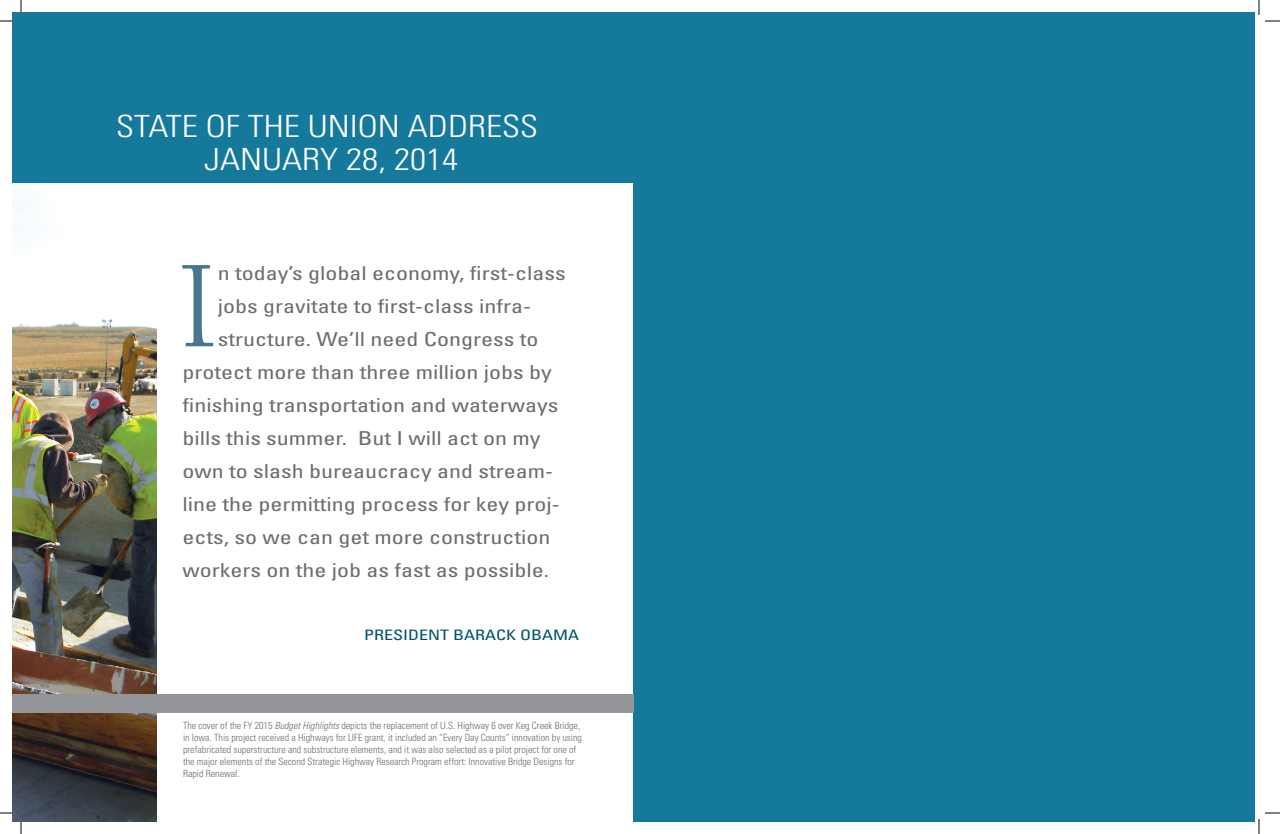
<style>
.page{position:relative;width:1280px;height:834px;background:#fff}
.page>*{position:absolute;margin:0;border:0;box-sizing:border-box;transform-origin:0 0}
.t1{font:127.9px "Berkeley";color:#48778d}
.t2{font:300 condensed 30.6px/33px "Univers";color:#fff;scale:1.18 1}
.t3{font:condensed 19.2px "Univers";color:#6c6d70;scale:1.25 1}
.t4{font:condensed 14.4px "Univers";color:#02536a;scale:1.25 1}
.t5{font:300 condensed 10px/12px "Univers";color:#6c6d70}
.s1{font-style:italic}
</style>
<div class="page">
<img style="left:12px;top:182px;width:144px;height:640px">
<div style="left:12px;top:12px;width:621px;height:170px;background:#14799b"></div>
<div style="left:633px;top:12px;width:621px;height:810px;background:#14799b"></div>
<div style="left:12px;top:694px;width:621px;height:19px;background:#939598"></div>
<svg style="left:0;top:0;width:22px;height:22px"></svg>
<svg style="left:0;top:812px;width:22px;height:22px"></svg>
<svg style="left:1258px;top:0;width:22px;height:22px"></svg>
<svg style="left:1258px;top:812px;width:22px;height:22px"></svg>
<p class="t2" style="left:204px;top:109px;width:268px;text-indent:-88px">State of the Union Address<br>January 28, 2014</p>
<p class="t1" style="left:177px;top:239px;width:42px">I</p>
<p class="t3" style="left:218px;top:261px;width:280px">n today’s global economy, first-class</p>
<p class="t3" style="left:218px;top:294px;width:252px">jobs gravitate to first-class infra-</p>
<p class="t3" style="left:218px;top:327px;width:258px">structure. We’ll need Congress to</p>
<p class="t3" style="left:182px;top:360px;width:297px">protect more than three million jobs by</p>
<p class="t3" style="left:182px;top:393px;width:302px">finishing transportation and waterways</p>
<p class="t3" style="left:182px;top:426px;width:288px">bills this summer. But I will act on my</p>
<p class="t3" style="left:182px;top:459px;width:298px">own to slash bureaucracy and stream-</p>
<p class="t3" style="left:182px;top:492px;width:303px">line the permitting process for key proj-</p>
<p class="t3" style="left:182px;top:525px;width:296px">ects, so we can get more construction</p>
<p class="t3" style="left:182px;top:558px;width:295px">workers on the job as fast as possible.</p>
<p class="t4" style="left:364px;top:626px;width:174px">President Barack Obama</p>
<p class="t5" style="left:183px;top:719px;width:400px">The cover of the FY 2015 <span class="s1">Budget Highlights</span> depicts the replacement of U.S. Highway 6 over Keg Creek Bridge, in Iowa. This project received a Highways for LIFE grant, it included an “Every Day Counts” innovation by using prefabricated superstructure and substructure elements, and it was also selected as a pilot project for one of the major elements of the Second Strategic Highway Research Program effort: I nnovative Bridge Designs for Rapid Renewal.</p>
</div>
